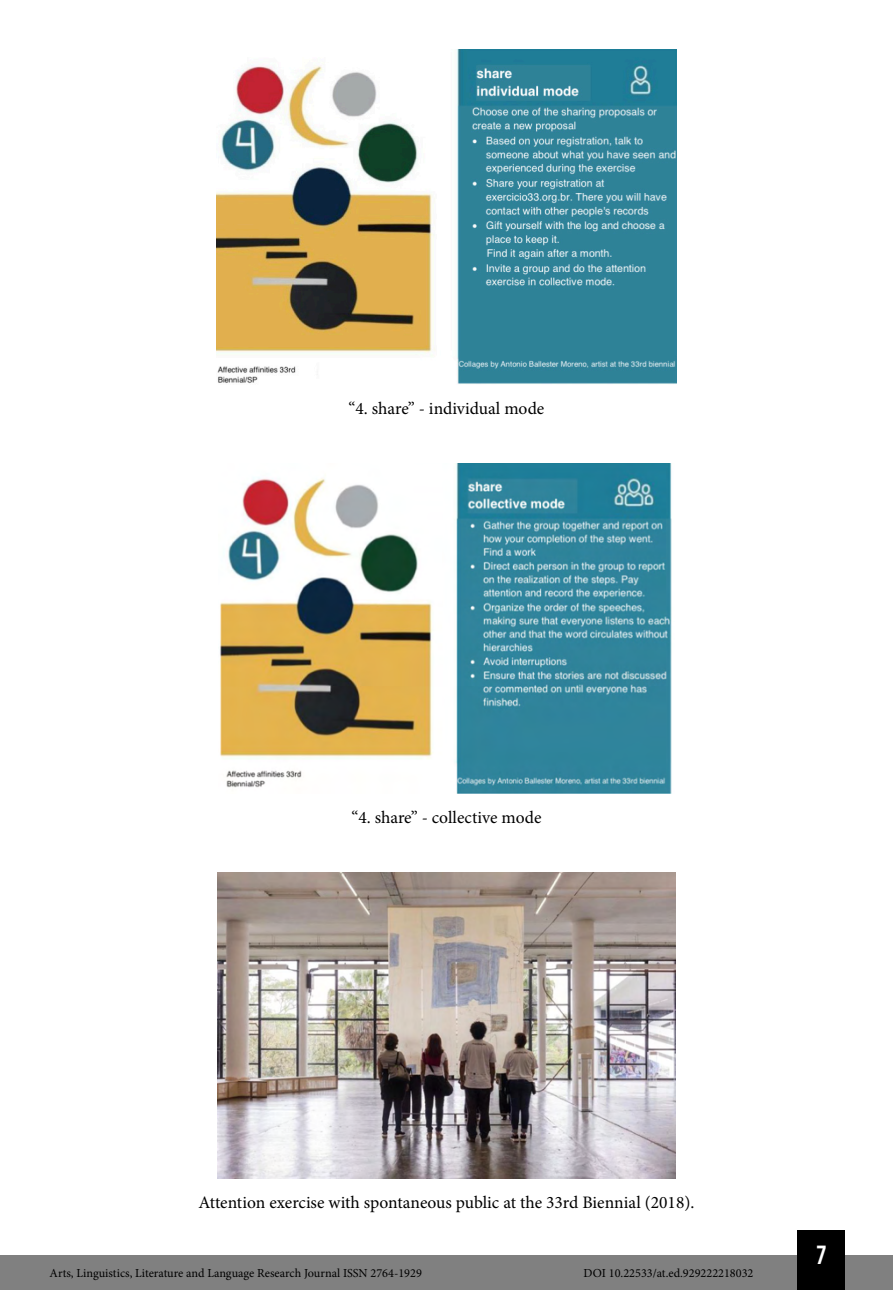
<style>
.page{position:relative;width:893px;height:1290px;background:#fff}
.page>*{position:absolute;margin:0;border:0;box-sizing:border-box;transform-origin:0 0}
.t1{font:26.25px "Bebas Kai";color:#fff}
.Info_Imagem{font:17.5px "Minion Pro";color:#000}
.t2{font:12.25px "Minion Pro";color:#000}
</style>
<div class="page">
<div style="left:0;top:1255px;width:893px;height:35px;background:#808080"></div>
<div style="left:797px;top:1230px;width:48px;height:60px;background:#000"></div>
<img style="left:216px;top:50px;width:461px;height:334px">
<img style="left:220px;top:464px;width:452px;height:330px">
<img style="left:217px;top:873px;width:459px;height:305px">
<p class="Info_Imagem" style="left:349px;top:397px;width:197px">“4. share” - individual mode</p>
<p class="Info_Imagem" style="left:351px;top:806px;width:191px">“4. share” - collective mode</p>
<p class="Info_Imagem" style="left:199px;top:1191px;width:497px">Attention exercise with spontaneous public at the 33rd Biennial (2018).</p>
<p class="t2" style="left:50px;top:1265px;width:374px">Arts, Linguistics, Literature and Language Research Journal ISSN 2764-1929</p>
<p class="t2" style="left:584px;top:1265px;width:171px">DOI 10.22533/at.ed.929222218032</p>
<h1 class="t1" style="left:817px;top:1241px;width:11px">7</h1>
</div>
